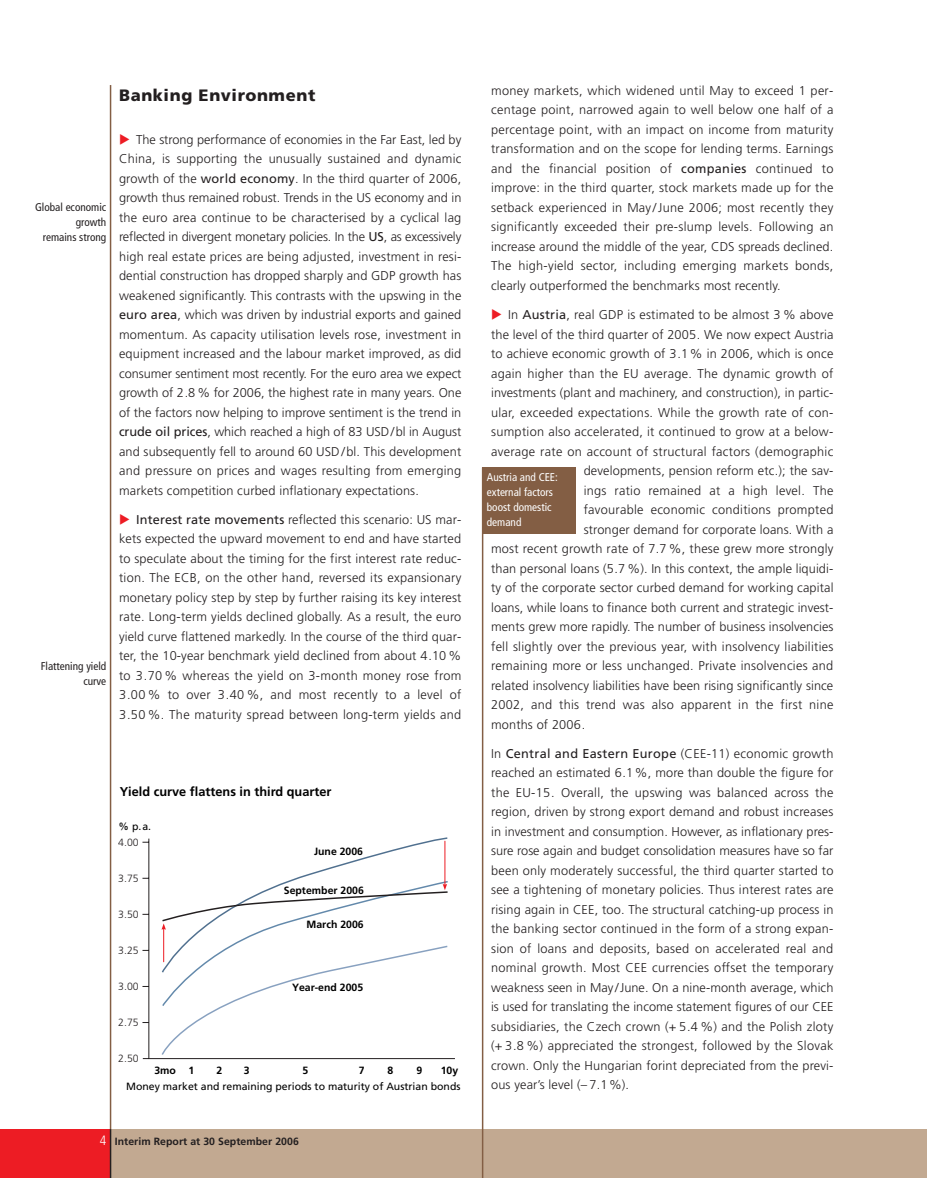
<style>
.page{position:relative;width:927px;height:1178px;background:#fff}
.page>*{position:absolute;margin:0;border:0;box-sizing:border-box;transform-origin:0 0}
.t1{font:900 16.5px "Frutiger";letter-spacing:.035em;color:#231f20}
.t2{font:300 12.75px/19.5px "Frutiger";letter-spacing:.015em;color:#231f20;text-align:justify}
.t3{font:700 12.75px "Frutiger";color:#000}
.t4{font:condensed 11.25px/15px "Frutiger";color:#231f20;text-align:right}
.t5{font:condensed 11.25px/15px "Frutiger";color:#fff}
.t6{font:10.5px "Frutiger";color:#000}
.t7{font:700 10.5px "Frutiger";color:#000}
.t8{font:700 10.5px "Frutiger";letter-spacing:.005em;color:#231f20}
.t9{font:300 10.5px "Frutiger";color:#231f20}
.s1{font-weight:400}
.s2{font-weight:300;font-stretch:condensed;font-size:13.5px;color:#fff}
</style>
<div class="page">
<hr style="left:110px;top:85px;width:1px;height:1060px;background:#835e44">
<div style="left:0;top:1129px;width:111px;height:49px;background:#ed1c24"></div>
<div style="left:111px;top:1129px;width:816px;height:49px;background:#c2a991"></div>
<hr style="left:110px;top:1129px;width:1px;height:49px;background:#231f20">
<hr style="left:149px;top:838px;width:1px;height:220px;background:#231f20">
<hr style="left:149px;top:1058px;width:306px;height:1px;background:#231f20">
<svg style="left:161px;top:837px;width:287px;height:218px"></svg>
<div style="left:483px;top:467px;width:93px;height:67px;background:#835e44"></div>
<hr style="left:482px;top:467px;width:1px;height:711px;background:#835e44">
<p class="t4" style="left:35px;top:201px;width:73px">Global economic growth<br>remains strong</p>
<p class="t4" style="left:41px;top:659px;width:67px">Flattening yield curve</p>
<p class="t1" style="left:119px;top:88px;width:198px">Banking Environment</p>
<p class="t2" style="left:119px;top:130px;width:344px;text-indent:17px">The strong performance of economies in the Far East, led by China, is supporting the unusually sustained and dynamic growth of the <span class="s1">world economy</span>. In the third quarter of 2006, growth thus remained robust. Trends in the US economy and in the euro area continue to be characterised by a cyclical lag reflected in divergent monetary policies. In the <span class="s1">US</span>, as excessively high real estate prices are being adjusted, investment in resi&shy;dential construction has dropped sharply and GDP growth has weakened significantly. This contrasts with the upswing in the <span class="s1">euro area</span>, which was driven by industrial exports and gained momentum. As capacity utilisation levels rose, investment in equipment increased and the labour market improved, as did consumer sentiment most recently. For the euro area we expect growth of 2.8 % for 2006, the highest rate in many years. One of the factors now helping to improve sentiment is the trend in <span class="s1">crude oil prices</span>, which reached a high of 83 USD/bl in August and subsequently fell to around 60 USD/bl. This development and pressure on prices and wages resulting from emerging markets competition curbed inflationary expectations.</p>
<p class="t2" style="left:119px;top:511px;width:344px;text-indent:17px"><span class="s1">Interest rate movements</span> reflected this scenario: US mar&shy;kets expected the upward movement to end and have started to speculate about the timing for the first interest rate reduc&shy;tion. The ECB, on the other hand, reversed its expansionary monetary policy step by step by further raising its key interest rate. Long-term yields declined globally. As a result, the euro yield curve flattened markedly. In the course of the third quar&shy;ter, the 10-year benchmark yield declined from about 4.10 % to 3.70 % whereas the yield on 3-month money rose from 3.00 % to over 3.40 %, and most recently to a level of 3.50 %. The maturity spread between long-term yields and</p>
<p class="t3" style="left:120px;top:787px;width:213px">Yield curve flattens in third quarter</p>
<p class="t6" style="left:119px;top:822px;width:34px">% p.a.</p>
<p class="t9" style="left:118px;top:838px;width:22px">4.00</p>
<p class="t9" style="left:118px;top:874px;width:22px">3.75</p>
<p class="t9" style="left:118px;top:910px;width:22px">3.50</p>
<p class="t9" style="left:118px;top:946px;width:22px">3.25</p>
<p class="t9" style="left:118px;top:982px;width:22px">3.00</p>
<p class="t9" style="left:118px;top:1018px;width:22px">2.75</p>
<p class="t9" style="left:118px;top:1054px;width:22px">2.50</p>
<p class="t7" style="left:314px;top:847px;width:51px">June 2006</p>
<p class="t7" style="left:284px;top:886px;width:81px">September 2006</p>
<p class="t7" style="left:307px;top:920px;width:59px">March 2006</p>
<p class="t7" style="left:292px;top:983px;width:73px">Year-end 2005</p>
<p class="t7" style="left:154px;top:1066px;width:41px">3mo 1</p>
<p class="t7" style="left:216px;top:1066px;width:7px">2</p>
<p class="t7" style="left:244px;top:1066px;width:7px">3</p>
<p class="t7" style="left:303px;top:1066px;width:7px">5</p>
<p class="t7" style="left:359px;top:1066px;width:7px">7</p>
<p class="t7" style="left:387px;top:1066px;width:7px">8</p>
<p class="t7" style="left:416px;top:1066px;width:7px">9</p>
<p class="t7" style="left:441px;top:1066px;width:19px">10y</p>
<p class="t6" style="left:126px;top:1081px;width:336px">Money market and remaining periods to maturity of Austrian bonds</p>
<p class="t8" style="left:100px;top:1137px;width:201px"><span class="s2">4</span> Interim Report at 30 September 2006</p>
<p class="t2" style="left:491px;top:82px;width:344px">money markets, which widened until May to exceed 1 per&shy;centage point, narrowed again to well below one half of a percentage point, with an impact on income from maturity transformation and on the scope for lending terms. Earnings and the financial position of <span class="s1">companies</span> continued to improve: in the third quarter, stock markets made up for the setback experienced in May/June 2006; most recently they significantly exceeded their pre-slump levels. Following an increase around the middle of the year, CDS spreads declined.<br>The high-yield sector, including emerging markets bonds, clearly outperformed the benchmarks most recently.</p>
<p class="t2" style="left:508px;top:306px;width:327px">In <span class="s1">Austria</span>, real GDP is estimated to be almost 3 % above</p>
<p class="t2" style="left:491px;top:325px;width:344px">the level of the third quarter of 2005. We now expect Austria</p>
<p class="t2" style="left:491px;top:345px;width:344px">to achieve economic growth of 3.1% in 2006, which is once</p>
<p class="t2" style="left:491px;top:364px;width:344px">again higher than the EU average. The dynamic growth of</p>
<p class="t2" style="left:491px;top:384px;width:344px">investments (plant and machinery, and construction), in partic-</p>
<p class="t2" style="left:491px;top:403px;width:344px">ular, exceeded expectations. While the growth rate of con-</p>
<p class="t2" style="left:491px;top:423px;width:344px">sumption also accelerated, it continued to grow at a below-</p>
<p class="t2" style="left:491px;top:442px;width:344px">average rate on account of structural factors (demographic</p>
<p class="t2" style="left:584px;top:462px;width:251px">developments, pension reform etc.); the sav-</p>
<p class="t2" style="left:584px;top:481px;width:251px">ings ratio remained at a high level. The</p>
<p class="t2" style="left:584px;top:501px;width:251px">favourable economic conditions prompted</p>
<p class="t2" style="left:584px;top:520px;width:251px">stronger demand for corporate loans. With a</p>
<p class="t2" style="left:491px;top:540px;width:344px">most recent growth rate of 7.7 %, these grew more strongly</p>
<p class="t2" style="left:491px;top:559px;width:344px">than personal loans (5.7 %). In this context, the ample liquidi-</p>
<p class="t2" style="left:491px;top:579px;width:344px">ty of the corporate sector curbed demand for working capital</p>
<p class="t2" style="left:491px;top:598px;width:344px">loans, while loans to finance both current and strategic invest-</p>
<p class="t2" style="left:491px;top:618px;width:344px">ments grew more rapidly. The number of business insolvencies</p>
<p class="t2" style="left:491px;top:637px;width:344px">fell slightly over the previous year, with insolvency liabilities</p>
<p class="t2" style="left:491px;top:657px;width:344px">remaining more or less unchanged. Private insolvencies and</p>
<p class="t2" style="left:491px;top:676px;width:344px">related insolvency liabilities have been rising significantly since</p>
<p class="t2" style="left:491px;top:696px;width:344px">2002, and this trend was also apparent in the first nine</p>
<p class="t2" style="left:491px;top:715px;width:96px">months of 2006.</p>
<p class="t2" style="left:491px;top:744px;width:344px">In <span class="s1">Central and Eastern Europe</span> (CEE-11) economic growth reached an estimated 6.1%, more than double the figure for the EU-15. Overall, the upswing was balanced across the region, driven by strong export demand and robust increases in investment and consumption. However, as inflationary pres&shy;sure rose again and budget consolidation measures have so far been only moderately successful, the third quarter started to see a tightening of monetary policies. Thus interest rates are rising again in CEE, too. The structural catching-up process in the banking sector continued in the form of a strong expan&shy;sion of loans and deposits, based on accelerated real and nominal growth. Most CEE currencies offset the temporary weakness seen in May/June. On a nine-month average, which is used for translating the income statement figures of our CEE subsidiaries, the Czech crown (+ 5.4 %) and the Polish zloty (+ 3.8 %) appreciated the strongest, followed by the Slovak crown. Only the Hungarian forint depreciated from the previ&shy;ous year’s level (– 7.1%).</p>
<p class="t5" style="left:487px;top:471px;width:72px">Austria and CEE: external factors boost domestic demand</p>
</div>
